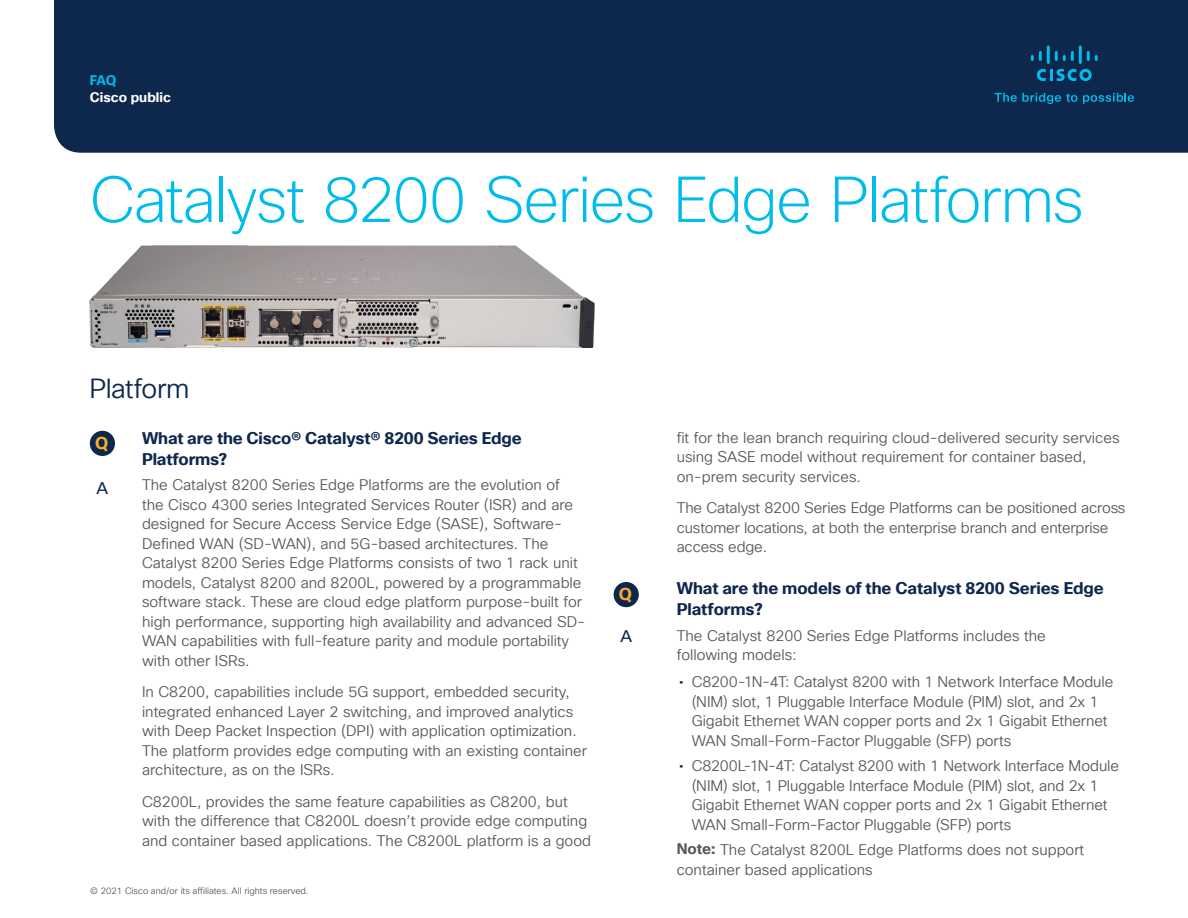
<style>
.page{position:relative;width:1188px;height:918px;background:#fff}
.page>*{position:absolute;margin:0;border:0;box-sizing:border-box;transform-origin:0 0}
.Title_Headline{font:200 63px "Cisco Sans TT";letter-spacing:-.025em;color:#00bceb}
.Subhead2_midnight_bl{font:27px "Cisco Sans TT Light";letter-spacing:-.015em;color:#0d274d}
.Subhead2_Orange{font:700 16.8px "Cisco Sans TT";color:#fbab2c}
.Subhead3_Blue{font:700 16.5px/21px "Cisco Sans TT";letter-spacing:-.005em;color:#0d274d}
.Subhead2_Orange-2{font:16.5px "Cisco Sans TT";color:#0d274d}
.Body{font:15px/19.5px "Cisco Sans TT Light";color:#57585a}
.Confidentiality{font:700 13.5px "Cisco Sans TT";color:#fff}
.Doc_Type{font:700 13.5px "Cisco Sans TT";color:#00bceb}
.Footer_-_gray{font:9px "Cisco Sans TT Light";color:#57585a}
.s1{font-family:"Cisco Sans TT";color:#0d274d}
.s2{font-family:"Cisco Sans TT";font-weight:700}
</style>
<div class="page">
<div style="left:54px;top:0;width:1134px;height:153px;background:#0d274d"></div>
<svg style="left:995px;top:93px;width:82px;height:11px"></svg>
<svg style="left:1083px;top:93px;width:51px;height:11px"></svg>
<svg style="left:1037px;top:69px;width:55px;height:12px"></svg>
<svg style="left:1031px;top:51px;width:11px;height:10px"></svg>
<hr style="left:1047px;top:45px;width:3px;height:19px;background:#00bdeb">
<svg style="left:1055px;top:51px;width:19px;height:10px"></svg>
<hr style="left:1079px;top:45px;width:3px;height:19px;background:#00bdeb">
<svg style="left:1087px;top:51px;width:11px;height:10px"></svg>
<img style="left:90px;top:246px;width:504px;height:102px">
<div style="left:90px;top:431px;width:25px;height:25px;background:#0d274d;border-radius:50%"></div>
<div style="left:614px;top:582px;width:25px;height:25px;background:#0d274d;border-radius:50%"></div>
<p class="Doc_Type" style="left:90px;top:71px;width:28px">FAQ</p>
<p class="Confidentiality" style="left:90px;top:88px;width:83px">Cisco public</p>
<p class="Title_Headline" style="left:90px;top:159px;width:996px">Catalyst 8200 Series Edge Platforms</p>
<p class="Subhead2_midnight_bl" style="left:89px;top:371px;width:102px">Platform</p>
<p class="Subhead3_Blue" style="left:142px;top:428px;width:381px">What are the Cisco® Catalyst® 8200 Series Edge<br>Platforms?</p>
<p class="Body" style="left:142px;top:476px;width:445px">The Catalyst 8200 Series Edge Platforms are the evolution of<br>the Cisco 4300 series Integrated Services Router (ISR) and are designed for Secure Access Service Edge (SASE), Software-Defined WAN (SD-WAN), and 5G-based architectures. The Catalyst 8200 Series Edge Platforms consists of two 1 rack unit models, Catalyst 8200 and 8200L, powered by a programmable software stack. These are cloud edge platform purpose-built for high performance, supporting high availability and advanced SD-WAN capabilities with full-feature parity and module portability with other ISRs.</p>
<p class="Body" style="left:142px;top:683px;width:446px">In C8200, capabilities include 5G support, embedded security, integrated enhanced Layer 2 switching, and improved analytics with Deep Packet Inspection (DPI) with application optimization.<br>The platform provides edge computing with an existing container architecture, as on the ISRs.</p>
<p class="Body" style="left:142px;top:792px;width:451px">C8200L, provides the same feature capabilities as C8200, but with the difference that C8200L doesn’t provide edge computing and container based applications. The C8200L platform is a good</p>
<p class="Footer_-_gray" style="left:90px;top:885px;width:220px">© 2021 Cisco and/or its affiliates. All rights reserved.</p>
<p class="Subhead2_Orange" style="left:95px;top:432px;width:15px">Q</p>
<p class="Subhead2_Orange-2" style="left:97px;top:477px;width:13px">A</p>
<p class="Subhead2_Orange" style="left:619px;top:583px;width:15px">Q</p>
<p class="Subhead2_Orange-2" style="left:620px;top:626px;width:13px">A</p>
<p class="Body" style="left:677px;top:428px;width:444px">fit for the lean branch requiring cloud-delivered security services using SASE model without requirement for container based, on-prem security services.</p>
<p class="Body" style="left:677px;top:499px;width:450px">The Catalyst 8200 Series Edge Platforms can be positioned across customer locations, at both the enterprise branch and enterprise access edge.</p>
<p class="Subhead3_Blue" style="left:677px;top:578px;width:429px">What are the models of the Catalyst 8200 Series Edge<br>Platforms?</p>
<p class="Body" style="left:677px;top:626px;width:371px">The Catalyst 8200 Series Edge Platforms includes the following models:</p>
<p class="Body" style="left:692px;top:673px;width:423px;text-indent:-13px"><span class="s1">•</span> C8200-1N-4T: Catalyst 8200 with 1 Network Interface Module (NIM) slot, 1 Pluggable Interface Module (PIM) slot, and 2x 1<br>Gigabit Ethernet WAN copper ports and 2x 1 Gigabit Ethernet WAN Small-Form-Factor Pluggable (SFP) ports</p>
<p class="Body" style="left:692px;top:757px;width:429px;text-indent:-13px"><span class="s1">•</span> C8200L-1N-4T: Catalyst 8200 with 1 Network Interface Module (NIM) slot, 1 Pluggable Interface Module (PIM) slot, and 2x 1<br>Gigabit Ethernet WAN copper ports and 2x 1 Gigabit Ethernet WAN Small-Form-Factor Pluggable (SFP) ports</p>
<p class="Body" style="left:677px;top:841px;width:409px"><span class="s2">Note:</span> The Catalyst 8200L Edge Platforms does not support container based applications</p>
</div>
